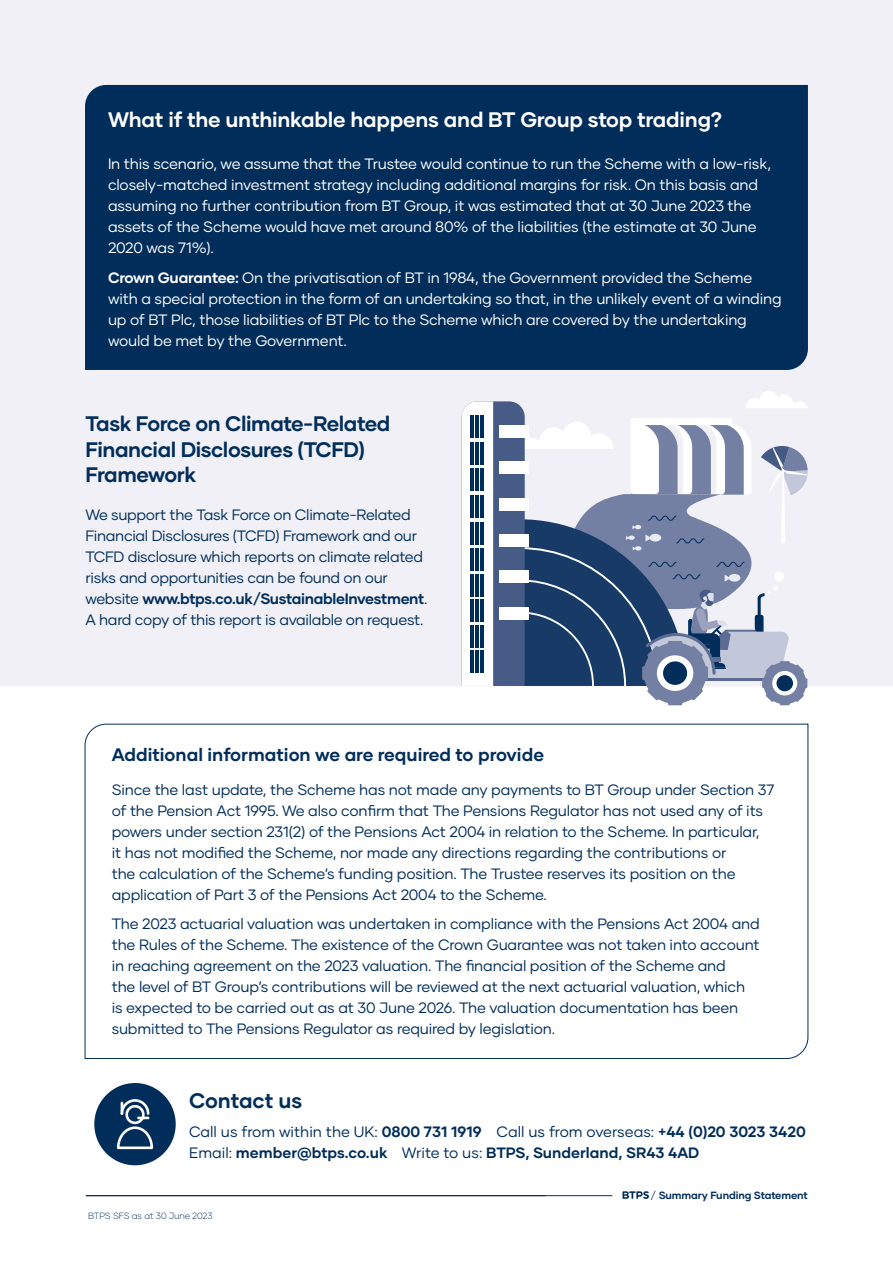
<style>
.page{position:relative;width:893px;height:1263px;background:#fff}
.page>*{position:absolute;margin:0;border:0;box-sizing:border-box;transform-origin:0 0}
.t1{font:700 21px/25.5px "Gilmer";letter-spacing:-.02em;color:#002d5a}
.t2{font:700 21px "Gilmer";letter-spacing:-.01em;color:#fff}
.t3{font:700 21px "Gilmer";color:#002d5a}
.t4{font:700 18px "Gilmer";color:#002d5a}
.t5{font:15px/21px "Gilmer";letter-spacing:-.01em;color:#002d5a}
.t6{font:15px/21px "Gilmer";letter-spacing:-.01em;color:#fff}
.t7{font:700 15px/21px "Gilmer";color:#002d5a}
.t8{font:700 10.5px "Gilmer";letter-spacing:-.01em;color:#002d5a}
.t9{font:300 9px "Gilmer";letter-spacing:-.01em;color:#002d5a}
.s1{font-weight:700}
.s2{font-weight:400}
</style>
<div class="page">
<div style="left:0;top:0;width:893px;height:686px;background:#f0f0f6"></div>
<div style="left:85px;top:85px;width:723px;height:285px;background:#002d5a"></div>
<svg style="left:84px;top:723px;width:725px;height:336px"></svg>
<svg style="left:462px;top:391px;width:346px;height:314px"></svg>
<div style="left:657px;top:655px;width:36px;height:36px;background:#fff;border-radius:50%"></div>
<div style="left:663px;top:661px;width:24px;height:24px;background:#002d5a;border-radius:50%"></div>
<div style="left:94px;top:1083px;width:82px;height:82px;background:#002d5a;border-radius:50%"></div>
<svg style="left:117px;top:1099px;width:36px;height:50px"></svg>
<svg style="left:622px;top:1191px;width:27px;height:8px"></svg>
<hr style="left:86px;top:1195px;width:526px;height:1px;background:#002d5a">
<h1 class="t2" style="left:108px;top:106px;width:616px">What if the unthinkable happens and BT Group stop trading?</h1>
<p class="t6" style="left:108px;top:153px;width:665px">In this scenario, we assume that the Trustee would continue to run the Scheme with a low-risk, closely-matched investment strategy including additional margins for risk. On this basis and assuming no further contribution from BT Group, it was estimated that at 30 June 2023 the assets of the Scheme would have met around 80% of the liabilities (the estimate at 30 June 2020 was 71%).</p>
<p class="t6" style="left:108px;top:267px;width:675px"><span class="s1">Crown Guarantee:</span> On the privatisation of BT in 1984, the Government provided the Scheme with a special protection in the form of an undertaking so that, in the unlikely event of a winding up of BT Plc, those liabilities of BT Plc to the Scheme which are covered by the undertaking would be met by the Government.</p>
<h1 class="t1" style="left:85px;top:411px;width:306px">Task Force on Climate-Related<br>Financial Disclosures (TCFD)<br>Framework</h1>
<p class="t5" style="left:85px;top:505px;width:343px">We support the Task Force on Climate-Related Financial Disclosures (TCFD) Framework and our TCFD disclosure which reports on climate related risks and opportunities can be found on our website <span class="s1">www.btps.co.uk/SustainableInvestment</span>.<br>A hard copy of this report is available on request.</p>
<p class="t4" style="left:112px;top:743px;width:434px">Additional information we are required to provide</p>
<p class="t5" style="left:112px;top:779px;width:664px">Since the last update, the Scheme has not made any payments to BT Group under Section 37 of the Pension Act 1995. We also confirm that The Pensions Regulator has not used any of its powers under section 231(2) of the Pensions Act 2004 in relation to the Scheme. In particular,<br>it has not modified the Scheme, nor made any directions regarding the contributions or<br>the calculation of the Scheme’s funding position. The Trustee reserves its position on the application of Part 3 of the Pensions Act 2004 to the Scheme.</p>
<p class="t5" style="left:112px;top:913px;width:650px">The 2023 actuarial valuation was undertaken in compliance with the Pensions Act 2004 and the Rules of the Scheme. The existence of the Crown Guarantee was not taken into account in reaching agreement on the 2023 valuation. The financial position of the Scheme and<br>the level of BT Group’s contributions will be reviewed at the next actuarial valuation, which is expected to be carried out as at 30 June 2026. The valuation documentation has been submitted to The Pensions Regulator as required by legislation.</p>
<h1 class="t3" style="left:189px;top:1087px;width:115px">Contact us</h1>
<p class="t7" style="left:189px;top:1121px;width:618px"><span class="s2">Call us from within the UK:</span> 0800 731 1919 <span class="s2">Call us from overseas:</span> +44 (0)20 3023 3420<br><span class="s2">Email:</span> member@btps.co.uk <span class="s2">Write to us:</span> BTPS, Sunderland, SR43 4AD</p>
<p class="t8" style="left:650px;top:1188px;width:159px"><span class="s2">/</span> Summary Funding Statement</p>
<p class="t9" style="left:88px;top:1210px;width:126px">BTPS SFS as at 30 June 2023</p>
</div>
